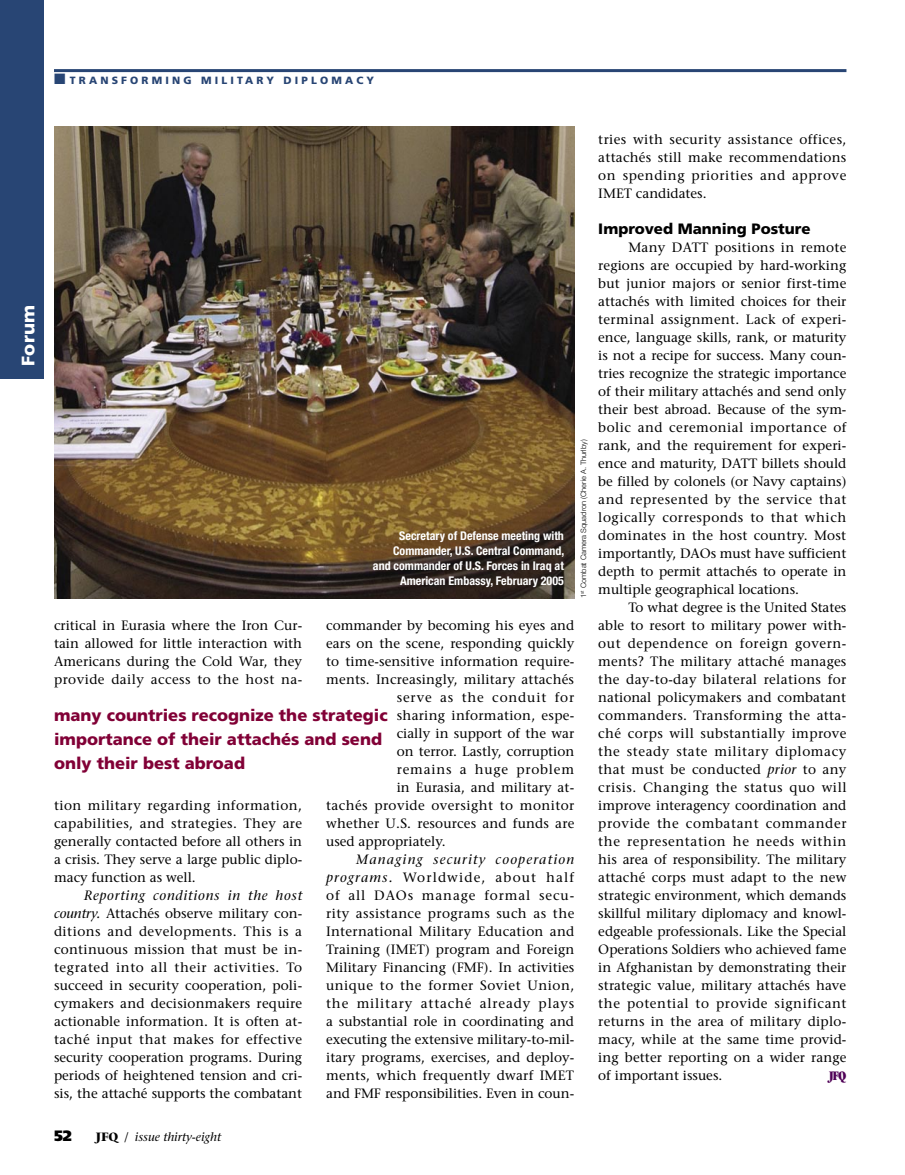
<style>
.page{position:relative;width:905px;height:1175px;background:#fff}
.page>*{position:absolute;margin:0;border:0;box-sizing:border-box;transform-origin:0 0}
.t1{font:900 18px "Frutiger LT Std";letter-spacing:.01em;color:#fff}
.t2{font:900 16.5px/24px "Frutiger LT Std";color:#810036}
.subhead{font:900 15px "Frutiger LT Std";color:#000}
.t3{font:900 15px "Frutiger LT Std";color:#000}
.body_text{font:500 13.5px/18px "Stone Serif Std";letter-spacing:.005em;color:#000;text-align:justify}
.body_text-2{font:500 13.5px "Stone Serif Std";letter-spacing:.06em;color:#000}
.body_text-3{font:500 13.5px "Stone Serif Std";letter-spacing:.03em;color:#000}
.body_text-4{font:13.5px "ITC Garamond Std Ult Cond";color:#4f0056}
.photo_caption{font:700 condensed 12px/15px "Helvetica Neue LT Std";color:#fff;text-align:right}
.t4{font:italic 500 12px "Stone Serif Std";color:#000}
.t5{font:900 10.5px "Frutiger LT Std";letter-spacing:.3em;color:#284574}
.t6{font:300 7.5px "Helvetica Neue LT Std";color:#000}
.s1{font-style:italic}
.s2{font-weight:700;font-style:normal}
.s3{font-style:normal}
</style>
<div class="page">
<hr style="left:54px;top:69px;width:792px;height:3px;background:#284574">
<div style="left:0;top:0;width:44px;height:378px;background:#284574"></div>
<img style="left:54px;top:126px;width:520px;height:472px">
<p class="t5" style="left:54px;top:74px;width:321px">■ TRANSFORMING MILITARY DIPLOMACY</p>
<p class="t1" style="left:17px;top:366px;width:62px;rotate:-90deg">Forum</p>
<p class="photo_caption" style="left:373px;top:528px;width:193px">Secretary of Defense meeting with Commander, U.S. Central Command, and commander of U.S. Forces in Iraq at American Embassy, February 2005</p>
<p class="t6" style="left:578px;top:598px;width:160px;rotate:-90deg">1<sup>st</sup> Combat Camera Squadron (Cherie A. Thurlby)</p>
<p class="body_text" style="left:54px;top:616px;width:250px">critical in Eurasia where the Iron Cur&shy;tain allowed for little interaction with Americans during the Cold War, they provide daily access to the host na-</p>
<p class="body_text" style="left:326px;top:616px;width:250px">commander by becoming his eyes and</p>
<p class="body_text" style="left:326px;top:634px;width:250px">ears on the scene, responding quickly</p>
<p class="body_text" style="left:326px;top:652px;width:250px">to time-sensitive information require-</p>
<p class="body_text" style="left:326px;top:670px;width:249px">ments. Increasingly, military attachés</p>
<p class="body_text-2" style="left:396px;top:689px;width:179px">serve as the conduit for</p>
<p class="body_text" style="left:396px;top:706px;width:179px">sharing information, espe-</p>
<p class="body_text" style="left:396px;top:724px;width:179px">cially in support of the war</p>
<p class="body_text" style="left:396px;top:742px;width:179px">on terror. Lastly, corruption</p>
<p class="body_text-2" style="left:396px;top:761px;width:179px">remains a huge problem</p>
<p class="body_text" style="left:396px;top:778px;width:179px">in Eurasia, and military at-</p>
<p class="body_text-3" style="left:326px;top:797px;width:250px">tachés provide oversight to monitor</p>
<p class="body_text" style="left:326px;top:814px;width:250px">whether U.S. resources and funds are</p>
<p class="body_text" style="left:326px;top:832px;width:121px">used appropriately.</p>
<p class="body_text" style="left:326px;top:850px;width:250px;text-indent:30px"><span class="s1">Managing security cooperation programs.</span> Worldwide, about half of all DAOs manage formal secu&shy;rity assistance programs such as the International Military Education and Training (IMET) program and Foreign Military Financing (FMF). In activities unique to the former Soviet Union, the military attaché already plays a substantial role in coordinating and executing the extensive military-to-mil&shy;itary programs, exercises, and deploy&shy;ments, which frequently dwarf IMET and FMF responsibilities. Even in coun-</p>
<p class="t2" style="left:54px;top:703px;width:335px">many countries recognize the strategic importance of their attachés and send only their best abroad</p>
<p class="body_text" style="left:54px;top:796px;width:250px">tion military regarding information, capabilities, and strategies. They are generally contacted before all others in a crisis. They serve a large public diplo&shy;macy function as well.</p>
<p class="body_text" style="left:54px;top:886px;width:250px;text-indent:30px"><span class="s1">Reporting conditions in the host country.</span> Attachés observe military con&shy;ditions and developments. This is a continuous mission that must be in&shy;tegrated into all their activities. To succeed in security cooperation, poli&shy;cymakers and decisionmakers require actionable information. It is often at&shy;taché input that makes for effective security cooperation programs. During periods of heightened tension and cri&shy;sis, the attaché supports the combatant</p>
<p class="body_text" style="left:598px;top:130px;width:249px">tries with security assistance offices, attachés still make recommendations on spending priorities and approve IMET candidates.</p>
<p class="subhead" style="left:598px;top:220px;width:214px">Improved Manning Posture</p>
<p class="body_text" style="left:598px;top:238px;width:250px;text-indent:30px">Many DATT positions in remote regions are occupied by hard-working but junior majors or senior first-time attachés with limited choices for their terminal assignment. Lack of experi&shy;ence, language skills, rank, or maturity is not a recipe for success. Many coun&shy;tries recognize the strategic importance of their military attachés and send only their best abroad. Because of the sym&shy;bolic and ceremonial importance of rank, and the requirement for experi&shy;ence and maturity, DATT billets should be filled by colonels (or Navy captains) and represented by the service that logically corresponds to that which dominates in the host country. Most importantly, DAOs must have sufficient depth to permit attachés to operate in multiple geographical locations.</p>
<p class="body_text" style="left:598px;top:598px;width:250px;text-indent:30px">To what degree is the United States able to resort to military power with&shy;out dependence on foreign govern&shy;ments? The military attaché manages the day-to-day bilateral relations for national policymakers and combatant commanders. Transforming the atta&shy;ché corps will substantially improve the steady state military diplomacy that must be conducted <span class="s1">prior</span> to any crisis. Changing the status quo will improve interagency coordination and provide the combatant commander the representation he needs within his area of responsibility. The military attaché corps must adapt to the new strategic environment, which demands skillful military diplomacy and knowl&shy;edgeable professionals. Like the Special Operations Soldiers who achieved fame in Afghanistan by demonstrating their strategic value, military attachés have the potential to provide significant returns in the area of military diplo&shy;macy, while at the same time provid&shy;ing better reporting on a wider range of important issues.</p>
<p class="body_text-4" style="left:829px;top:1068px;width:19px">JFQ</p>
<p class="t3" style="left:54px;top:1126px;width:19px">52</p>
<p class="t4" style="left:96px;top:1130px;width:127px"><span class="s2">JFQ</span> <span class="s3">/</span> issue thirty-eight</p>
</div>
